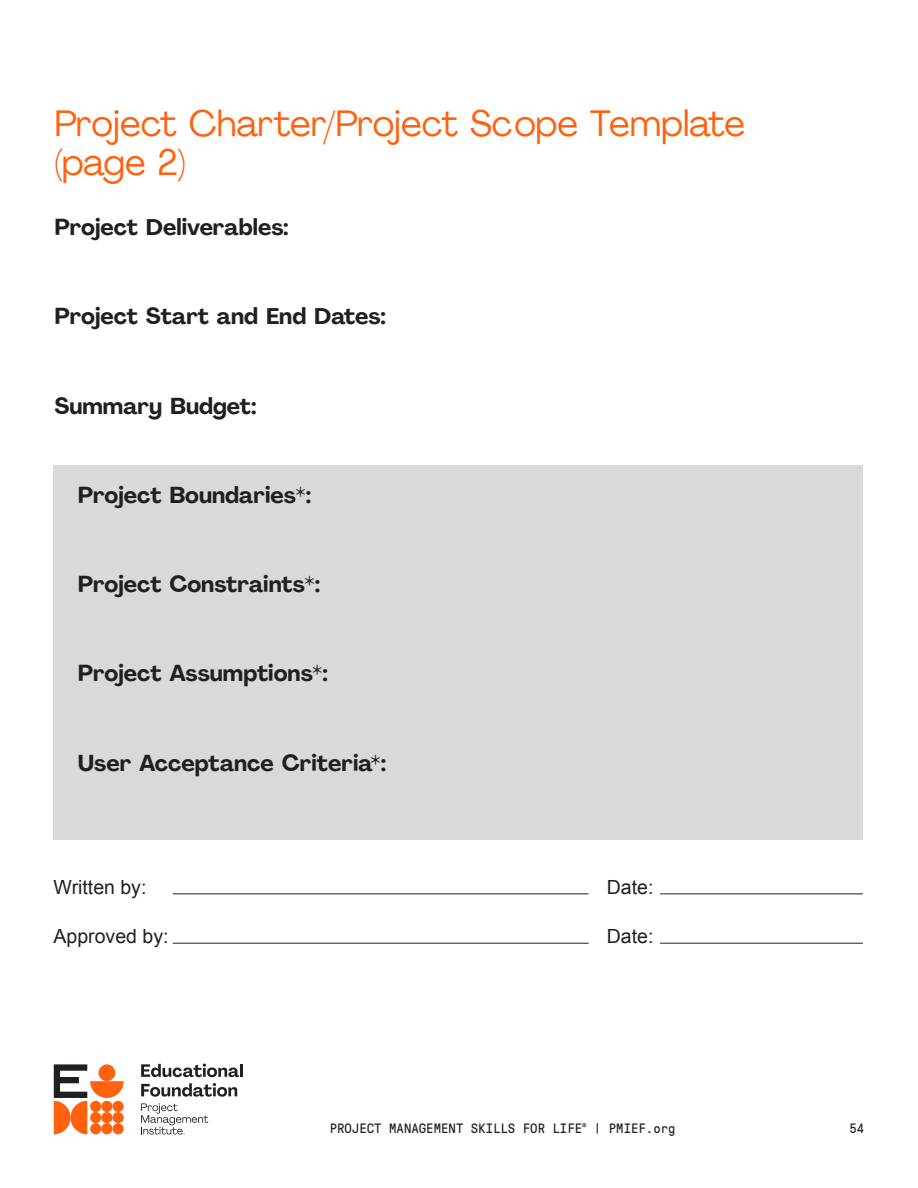
<style>
.page{position:relative;width:918px;height:1188px;background:#fff}
.page>*{position:absolute;margin:0;border:0;box-sizing:border-box;transform-origin:0 0}
.t1{font:36px/39px "Agrandir";color:#ff610f}
.Main_paragraph_15_20{font:700 22.5px "Agrandir";color:#231f20}
.t2{font:19.5px "Arial";color:#231f20}
.t3{font:13.5px "GT Pressura Mono";color:#231f20}
</style>
<div class="page">
<svg style="left:141px;top:1103px;width:67px;height:32px"></svg>
<svg style="left:54px;top:1064px;width:70px;height:70px"></svg>
<div style="left:99px;top:1064px;width:16px;height:17px;background:#ff610f;border-radius:50%"></div>
<svg style="left:141px;top:1064px;width:102px;height:13px"></svg>
<svg style="left:141px;top:1083px;width:96px;height:14px"></svg>
<div style="left:54px;top:465px;width:809px;height:375px;background:#d9d9d9"></div>
<hr style="left:173px;top:894px;width:416px;height:1px;background:#231f20">
<hr style="left:660px;top:894px;width:203px;height:1px;background:#231f20">
<hr style="left:173px;top:943px;width:416px;height:1px;background:#231f20">
<hr style="left:660px;top:943px;width:203px;height:1px;background:#231f20">
<p class="t1" style="left:54px;top:104px;width:692px">Project Charter/Project Scope Template (page 2)</p>
<p class="Main_paragraph_15_20" style="left:54px;top:213px;width:236px">Project Deliverables:</p>
<p class="Main_paragraph_15_20" style="left:54px;top:302px;width:333px">Project Start and End Dates:</p>
<p class="Main_paragraph_15_20" style="left:54px;top:392px;width:204px">Summary Budget:</p>
<p class="Main_paragraph_15_20" style="left:78px;top:481px;width:235px">Project Boundaries*:</p>
<p class="Main_paragraph_15_20" style="left:78px;top:570px;width:244px">Project Constraints*:</p>
<p class="Main_paragraph_15_20" style="left:78px;top:659px;width:252px">Project Assumptions*:</p>
<p class="Main_paragraph_15_20" style="left:78px;top:749px;width:310px">User Acceptance Criteria*:</p>
<p class="t2" style="left:54px;top:874px;width:94px">Written by:</p>
<p class="t2" style="left:54px;top:923px;width:116px">Approved by:</p>
<p class="t2" style="left:607px;top:874px;width:48px">Date:</p>
<p class="t2" style="left:607px;top:923px;width:48px">Date:</p>
<p class="t3" style="left:330px;top:1121px;width:347px">PROJECT MANAGEMENT SKILLS FOR LIFE<sup>®</sup> | PMIEF.org</p>
<p class="t3" style="left:850px;top:1121px;width:16px">54</p>
</div>
